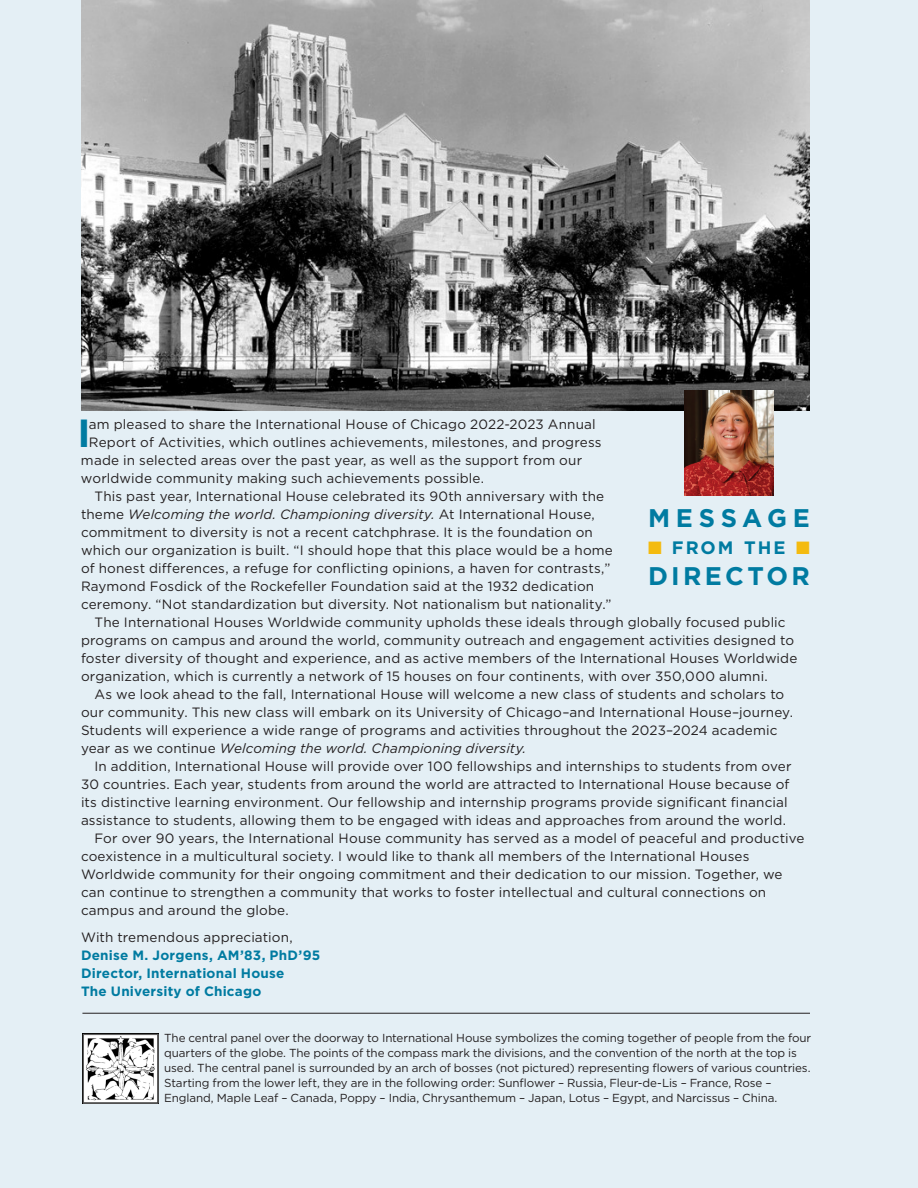
<style>
.page{position:relative;width:918px;height:1188px;background:#e4eff5}
.page>*{position:absolute;margin:0;border:0;box-sizing:border-box;transform-origin:0 0}
.t1{font:700 39.15px "Gotham";color:#007ba1}
.t2{font:700 25.5px "Gotham";letter-spacing:.14em;color:#007ba1}
.t3{font:700 25.5px "Gotham";letter-spacing:.225em;color:#007ba1}
.t4{font:700 18px "Gotham";letter-spacing:.105em;color:#007ba1}
.t5{font:18px "Zapf Dingbats ITC";color:#f4bb0f}
.t6{font:13.5px/18px "Gotham";letter-spacing:.01em;color:#231f20}
.t7{font:700 13.5px "Gotham";letter-spacing:.015em;color:#007ba1}
.t8{font:11.7px/15px "Gotham";letter-spacing:-.01em;color:#231f20}
.s1{font-style:italic}
</style>
<div class="page">
<img style="left:81px;top:0;width:729px;height:411px">
<img style="left:685px;top:390px;width:88px;height:106px">
<hr style="left:82px;top:1013px;width:728px;height:1px;background:#231f20">
<img style="left:83px;top:1033px;width:76px;height:70px">
<p class="t1" style="left:77px;top:407px;width:15px">I</p>
<p class="t6" style="left:89px;top:415px;width:509px">am pleased to share the International House of Chicago 2022-2023 Annual</p>
<p class="t6" style="left:89px;top:433px;width:514px">Report of Activities, which outlines achievements, milestones, and progress</p>
<p class="t6" style="left:81px;top:451px;width:503px">made in selected areas over the past year, as well as the support from our</p>
<p class="t6" style="left:81px;top:469px;width:404px">worldwide community making such achievements possible.</p>
<p class="t6" style="left:81px;top:487px;width:533px;text-indent:14px">This past year, International House celebrated its 90th anniversary with the theme <span class="s1">Welcoming the world. Championing diversity.</span> At International House, commitment to diversity is not a recent catchphrase. It is the foundation on which our organization is built. “I should hope that this place would be a home of honest differences, a refuge for conflicting opinions, a haven for contrasts,” Raymond Fosdick of the Rockefeller Foundation said at the 1932 dedication ceremony. “Not standardization but diversity. Not nationalism but nationality.”</p>
<p class="t6" style="left:81px;top:613px;width:718px;text-indent:14px">The International Houses Worldwide community upholds these ideals through globally focused public programs on campus and around the world, community outreach and engagement activities designed to foster diversity of thought and experience, and as active members of the International Houses Worldwide organization, which is currently a network of 15 houses on four continents, with over 350,000 alumni.</p>
<p class="t6" style="left:81px;top:685px;width:714px;text-indent:14px">As we look ahead to the fall, International House will welcome a new class of students and scholars to our community. This new class will embark on its University of Chicago–and International House–journey.<br>Students will experience a wide range of programs and activities throughout the 2023–2024 academic year as we continue <span class="s1">Welcoming the world. Championing diversity.</span></p>
<p class="t6" style="left:81px;top:757px;width:712px;text-indent:14px">In addition, International House will provide over 100 fellowships and internships to students from over 30 countries. Each year, students from around the world are attracted to International House because of its distinctive learning environment. Our fellowship and internship programs provide significant financial assistance to students, allowing them to be engaged with ideas and approaches from around the world.</p>
<p class="t6" style="left:81px;top:829px;width:725px;text-indent:14px">For over 90 years, the International House community has served as a model of peaceful and productive coexistence in a multicultural society. I would like to thank all members of the International Houses Worldwide community for their ongoing commitment and their dedication to our mission. Together, we can continue to strengthen a community that works to foster intellectual and cultural connections on campus and around the globe.</p>
<p class="t6" style="left:81px;top:928px;width:213px">With tremendous appreciation,</p>
<p class="t7" style="left:81px;top:947px;width:241px">Denise M. Jorgens, AM’83, PhD’95</p>
<p class="t7" style="left:81px;top:965px;width:205px">Director, International House</p>
<p class="t7" style="left:81px;top:983px;width:182px">The University of Chicago</p>
<p class="t8" style="left:164px;top:1030px;width:649px">The central panel over the doorway to International House symbolizes the coming together of people from the four quarters of the globe. The points of the compass mark the divisions, and the convention of the north at the top is used. The central panel is surrounded by an arch of bosses (not pictured) representing flowers of various countries.<br>Starting from the lower left, they are in the following order: Sunflower – Russia, Fleur-de-Lis – France, Rose – England, Maple Leaf – Canada, Poppy – India, Chrysanthemum – Japan, Lotus – Egypt, and Narcissus – China.</p>
<p class="t3" style="left:648px;top:501px;width:163px">MESSAGE</p>
<p class="t5" style="left:648px;top:539px;width:15px">■</p>
<p class="t4" style="left:672px;top:535px;width:115px">FROM THE</p>
<p class="t5" style="left:796px;top:539px;width:15px">■</p>
<p class="t2" style="left:648px;top:559px;width:164px">DIRECTOR</p>
</div>
